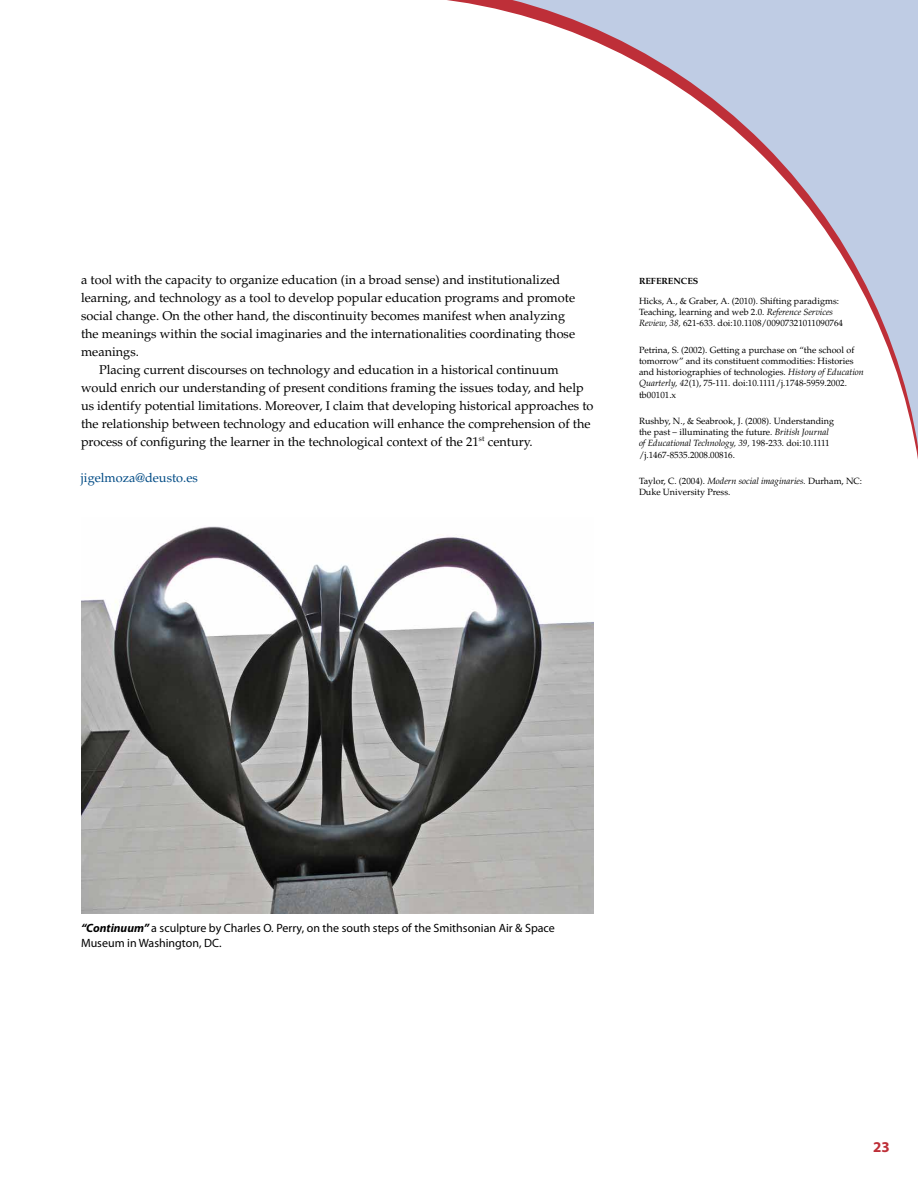
<style>
.page{position:relative;width:918px;height:1188px;background:#fff}
.page>*{position:absolute;margin:0;border:0;box-sizing:border-box;transform-origin:0 0}
.t1{font:700 15px "Myriad Pro";color:#be2f38}
.t2{font:12.75px/18px "Palatino";color:#000}
.t3{font:12.75px "Palatino";color:#004b85}
.t4{font:12px/15px "Myriad Pro";color:#000}
.t5{font:9px/11.2px "Palatino";color:#000}
.t6{font:700 9px "Palatino";color:#000}
.s1{font-style:italic}
.s2{font-weight:700;font-style:italic}
</style>
<div class="page">
<svg style="left:447px;top:0;width:471px;height:459px"></svg>
<img style="left:81px;top:526px;width:513px;height:387px">
<p class="t2" style="left:81px;top:270px;width:496px">a tool with the capacity to organize education (in a broad sense) and institutionalized learning, and technology as a tool to develop popular education programs and promote social change. On the other hand, the discontinuity becomes manifest when analyzing the meanings within the social imaginaries and the internationalities coordinating those meanings.</p>
<p class="t2" style="left:81px;top:360px;width:514px;text-indent:18px">Placing current discourses on technology and education in a historical continuum would enrich our understanding of present conditions framing the issues today, and help us identify potential limitations. Moreover, I claim that developing historical approaches to the relationship between technology and education will enhance the comprehension of the process of configuring the learner in the technological context of the 21<sup>st</sup> century.</p>
<p class="t3" style="left:81px;top:470px;width:118px">jigelmoza@deusto.es</p>
<p class="t6" style="left:639px;top:275px;width:7px">REFERE</p>
<p class="t6" style="left:673px;top:275px;width:21px">NCES</p>
<p class="t5" style="left:639px;top:295px;width:206px">Hicks, A., &amp; Graber, A. (2010). Shifting paradigms:<br>Teaching, learning and web 2.0. <span class="s1">Reference Services<br>Review, 38,</span> 621-633. doi:10.1108/00907321011090764</p>
<p class="t5" style="left:639px;top:344px;width:226px">Petrina, S. (2002). Getting a purchase on “the school of tomorrow” and its constituent commodities: Histories and historiographies of technologies. <span class="s1">History of Education Quarterly, 42</span>(1), 75-111. doi:10.1111/j.1748-5959.2002. tb00101.x</p>
<p class="t5" style="left:639px;top:415px;width:197px">Rushby, N., &amp; Seabrook, J. (2008). Understanding the past – illuminating the future. <span class="s1">British Journal of Educational Technology, 39,</span> 198-233. doi:10.1111 /j.1467-8535.2008.00816.</p>
<p class="t5" style="left:639px;top:475px;width:225px">Taylor, C. (2004). <span class="s1">Modern social imaginaries.</span> Durham, NC:<br>Duke University Press.</p>
<p class="t4" style="left:81px;top:920px;width:475px"><span class="s2">“Continuum”</span> a sculpture by Charles O. Perry, on the south steps of the Smithsonian Air &amp; Space<br>Museum in Washington, DC.</p>
<p class="t1" style="left:873px;top:1137px;width:18px">23</p>
</div>
